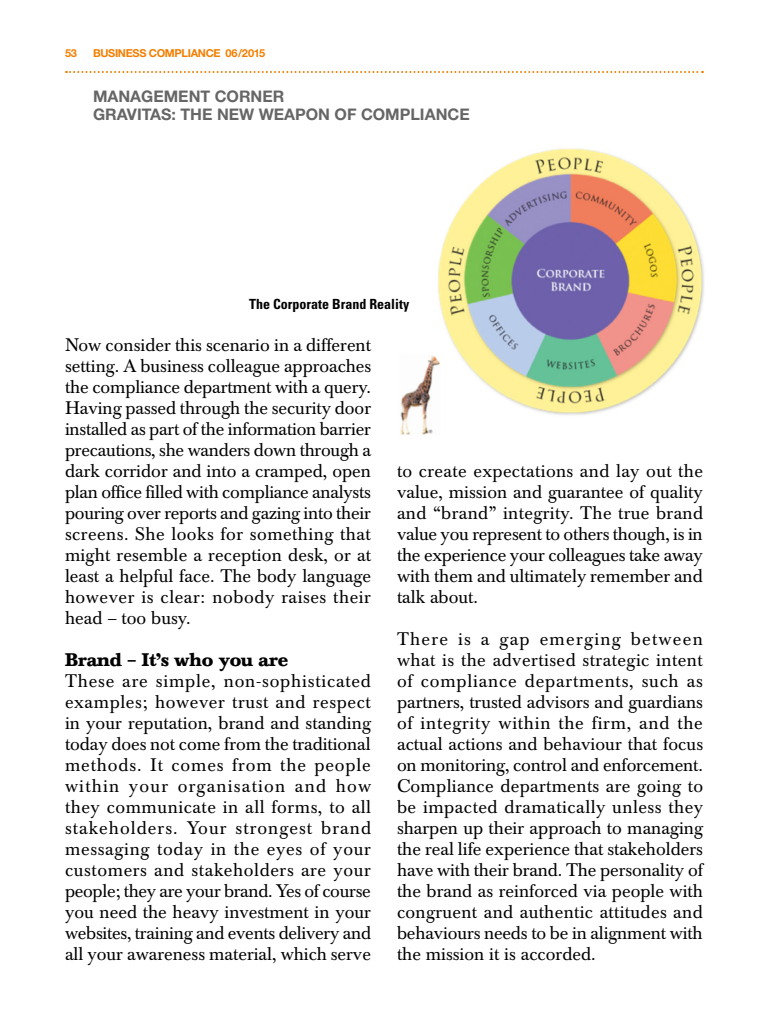
<style>
.page{position:relative;width:768px;height:1024px;background:#fff}
.page>*{position:absolute;margin:0;border:0;box-sizing:border-box;transform-origin:0 0}
.t1{font:18px/21px "Baskerville BE";color:#000;text-align:justify}
.t2{font:700 18px "Baskerville BE";color:#000}
.t3{font:700 16px/18px "Helvetica Neue";color:#666}
.t4{font:700 condensed 14px "Univers";color:#000}
.t5{font:700 11px "Helvetica Neue";letter-spacing:-.03em;color:#f47e00}
</style>
<div class="page">
<svg style="left:66px;top:71px;width:637px;height:2px"></svg>
<img style="left:432px;top:143px;width:278px;height:278px;border-radius:139px">
<img style="left:400px;top:351px;width:54px;height:84px">
<p class="t5" style="left:65px;top:46px;width:13px">53</p>
<p class="t5" style="left:93px;top:46px;width:174px">BUSINESS COMPLIANCE 06/2015</p>
<p class="t3" style="left:93px;top:87px;width:378px">MANAGEMENT CORNER<br>GRAVITAS: THE NEW WEAPON OF COMPLIANCE</p>
<p class="t4" style="left:249px;top:296px;width:162px">The Corporate Brand Reality</p>
<p class="t1" style="left:65px;top:335px;width:308px">Now consider this scenario in a different setting. A business colleague approaches the compliance department with a query.<br>Having passed through the security door installed as part of the information barrier precautions, she wanders down through a dark corridor and into a cramped, open plan office filled with compliance analysts pouring over reports and gazing into their screens. She looks for something that might resemble a reception desk, or at least a helpful face. The body language however is clear: nobody raises their head – too busy.</p>
<p class="t2" style="left:65px;top:649px;width:225px">Brand – It’s who you are</p>
<p class="t1" style="left:65px;top:671px;width:308px">These are simple, non-sophisticated examples; however trust and respect in your reputation, brand and standing today does not come from the traditional methods. It comes from the people within your organisation and how they communicate in all forms, to all stakeholders. Your strongest brand messaging today in the eyes of your customers and stakeholders are your people; they are your brand. Yes of course you need the heavy investment in your websites, training and events delivery and all your awareness material, which serve</p>
<p class="t1" style="left:397px;top:461px;width:308px">to create expectations and lay out the value, mission and guarantee of quality and “brand” integrity. The true brand value you represent to others though, is in the experience your colleagues take away with them and ultimately remember and talk about.</p>
<p class="t1" style="left:397px;top:629px;width:308px">There is a gap emerging between what is the advertised strategic intent of compliance departments, such as partners, trusted advisors and guardians of integrity within the firm, and the actual actions and behaviour that focus on monitoring, control and enforcement.<br>Compliance departments are going to be impacted dramatically unless they sharpen up their approach to managing the real life experience that stakeholders have with their brand. The personality of the brand as reinforced via people with congruent and authentic attitudes and behaviours needs to be in alignment with the mission it is accorded.</p>
</div>
